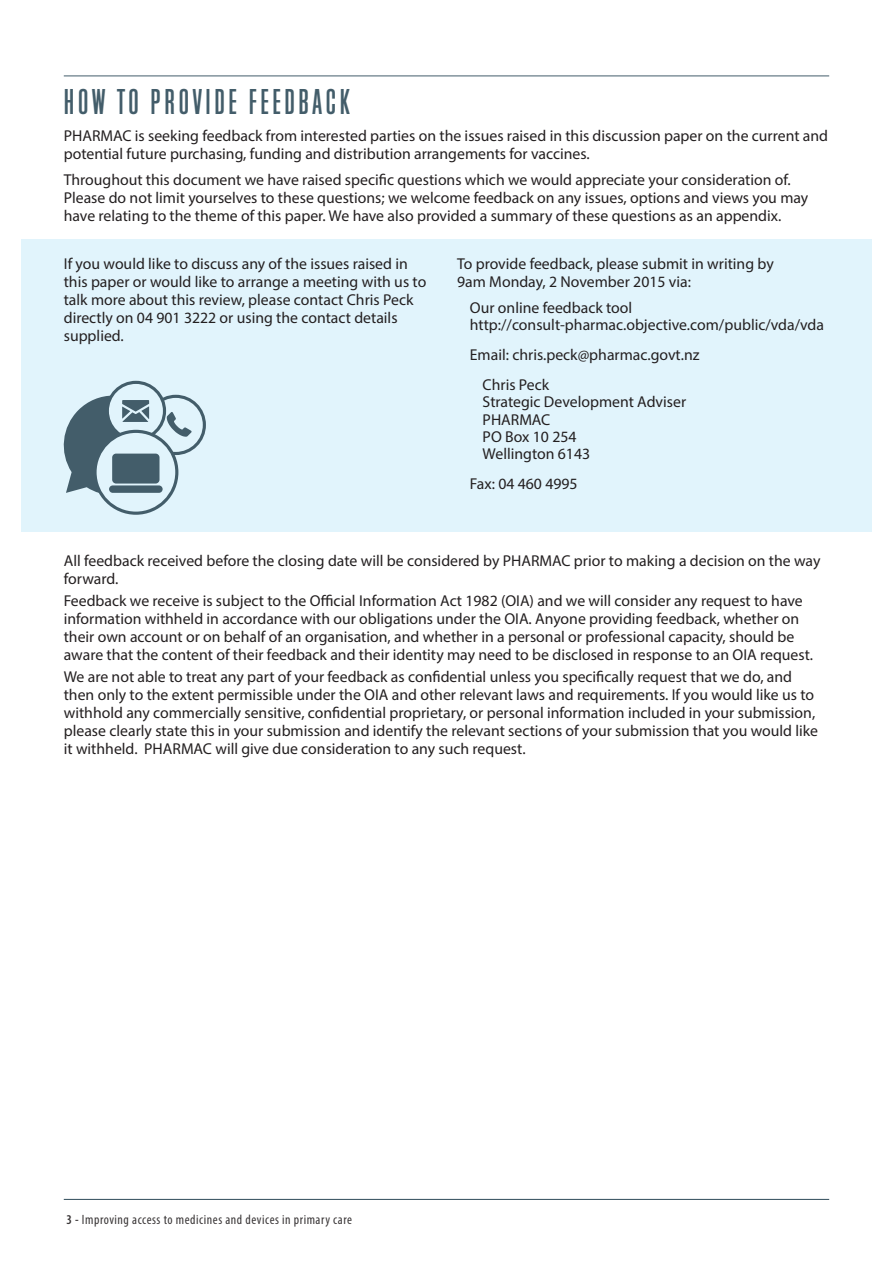
<style>
.page{position:relative;width:893px;height:1263px;background:#fff}
.page>*{position:absolute;margin:0;border:0;box-sizing:border-box;transform-origin:0 0}
.Subhead_1{font:37.5px "Block Gothic Medium Extra Cond";letter-spacing:.1em;color:#435d6a}
.Front_cover_-_Title{font:15.75px/18px "Myriad Pro";color:#231f20}
.t1{font:condensed 13.5px "Myriad Pro";letter-spacing:.04em;color:#231f20}
.s1{font-weight:600}
</style>
<div class="page">
<hr style="left:64px;top:1199px;width:765px;height:1px;background:#2e4b59">
<div style="left:21px;top:239px;width:851px;height:293px;background:#e1f4fc"></div>
<hr style="left:64px;top:76px;width:765px;height:1px;background:#435d6a">
<svg style="left:63px;top:381px;width:143px;height:134px"></svg>
<div style="left:109px;top:485px;width:54px;height:8px;background:#435d6a;border-radius:4px"></div>
<div style="left:112px;top:454px;width:47px;height:29px;background:#435d6a;border-radius:4px"></div>
<p class="Subhead_1" style="left:64px;top:76px;width:287px">HOW TO PROVIDE FEEDBACK</p>
<p class="Front_cover_-_Title" style="left:64px;top:126px;width:766px">PHARMAC is seeking feedback from interested parties on the issues raised in this discussion paper on the current and potential future purchasing, funding and distribution arrangements for vaccines.</p>
<p class="Front_cover_-_Title" style="left:64px;top:171px;width:746px">Throughout this document we have raised specific questions which we would appreciate your consideration of.<br>Please do not limit yourselves to these questions; we welcome feedback on any issues, options and views you may have relating to the theme of this paper. We have also provided a summary of these questions as an appendix.</p>
<p class="Front_cover_-_Title" style="left:64px;top:255px;width:364px">If you would like to discuss any of the issues raised in this paper or would like to arrange a meeting with us to talk more about this review, please contact Chris Peck directly on 04 901 3222 or using the contact details supplied.</p>
<p class="Front_cover_-_Title" style="left:457px;top:255px;width:318px">To provide feedback, please submit in writing by<br>9am Monday, 2 November 2015 via:</p>
<p class="Front_cover_-_Title" style="left:470px;top:299px;width:356px;line-height:17.2px">Our online feedback tool http://consult-pharmac.objective.com/public/vda/vda</p>
<p class="Front_cover_-_Title" style="left:470px;top:346px;width:231px">Email: chris.peck@pharmac.govt.nz</p>
<p class="Front_cover_-_Title" style="left:483px;top:376px;width:68px">Chris Peck</p>
<p class="Front_cover_-_Title" style="left:483px;top:393px;width:205px">Strategic Development Adviser</p>
<p class="Front_cover_-_Title" style="left:483px;top:410px;width:69px">PHARMAC</p>
<p class="Front_cover_-_Title" style="left:483px;top:427px;width:95px">PO Box 10 254</p>
<p class="Front_cover_-_Title" style="left:483px;top:445px;width:109px">Wellington 6143</p>
<p class="Front_cover_-_Title" style="left:470px;top:475px;width:109px">Fax: 04 460 4995</p>
<p class="Front_cover_-_Title" style="left:64px;top:551px;width:758px">All feedback received before the closing date will be considered by PHARMAC prior to making a decision on the way forward.</p>
<p class="Front_cover_-_Title" style="left:64px;top:592px;width:751px">Feedback we receive is subject to the Official Information Act 1982 (OIA) and we will consider any request to have information withheld in accordance with our obligations under the OIA. Anyone providing feedback, whether on their own account or on behalf of an organisation, and whether in a personal or professional capacity, should be aware that the content of their feedback and their identity may need to be disclosed in response to an OIA request.</p>
<p class="Front_cover_-_Title" style="left:64px;top:668px;width:756px">We are not able to treat any part of your feedback as confidential unless you specifically request that we do, and then only to the extent permissible under the OIA and other relevant laws and requirements. If you would like us to withhold any commercially sensitive, confidential proprietary, or personal information included in your submission, please clearly state this in your submission and identify the relevant sections of your submission that you would like it withheld. PHARMAC will give due consideration to any such request.</p>
<p class="t1" style="left:66px;top:1211px;width:287px"><span class="s1">3 -</span> Improving access to medicines and devices in primary care</p>
</div>
